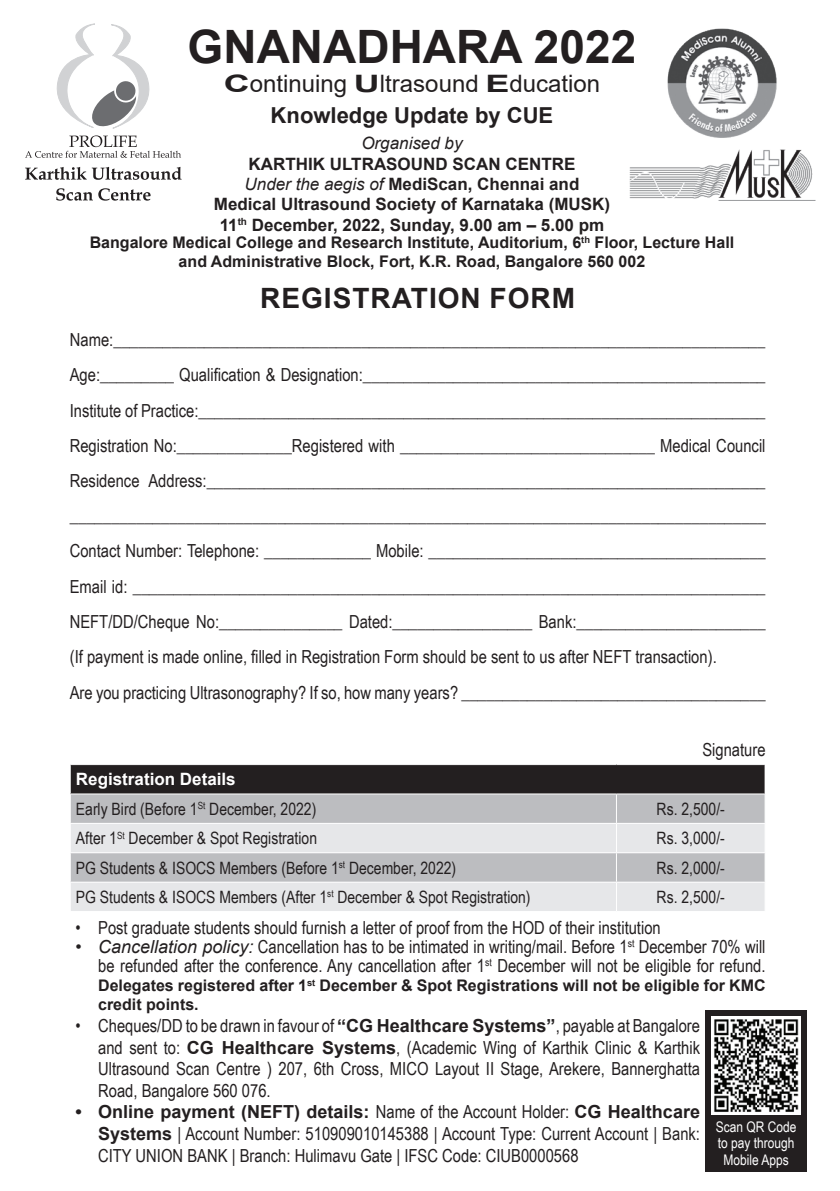
<style>
.page{position:relative;width:840px;height:1191px;background:#fff}
.page>*{position:absolute;margin:0;border:0;box-sizing:border-box;transform-origin:0 0}
.t1{font:700 46px "Arial";color:#231f20}
.t2{font:700 28px "Arial";letter-spacing:.035em;color:#231f20}
.t3{font:24px "Arial";color:#231f20}
.t4{font:700 22px "Arial";color:#231f20}
.t5{font:18px/35.2px "Arial Narrow";color:#231f20}
.t6{font:700 18px "Arial";color:#231f20}
.t7{font:17px "Arial Narrow";color:#231f20}
.t8{font:700 17px/20.4px "Arial";color:#231f20;text-align:center}
.t9{font:700 17px "Arial";color:#fff}
.t10{font:italic 17px "Arial";color:#231f20}
.t11{font:700 16px/19px "Arial";color:#231f20}
.t12{font:14.6px/16.4px "Arial Narrow";color:#fff;text-align:center}
.s1{font-weight:700}
.s2{font-weight:400;font-style:italic}
.s3{font-family:"Arial";font-style:italic}
.s4{font-family:"Arial";font-weight:700}
.s5{font-family:"Arial Narrow";font-weight:400}
</style>
<div class="page">
<div style="left:70px;top:764px;width:694px;height:30px;background:#231f20"></div>
<div style="left:71px;top:794px;width:693px;height:29px;background:#bcbdc0"></div>
<svg style="left:71px;top:824px;width:693px;height:87px;background:#d8d9db"></svg>
<hr style="left:70px;top:764px;width:546px;height:1px;background:#fff">
<hr style="left:616px;top:764px;width:149px;height:1px;background:#fff">
<hr style="left:70px;top:793px;width:546px;height:1px;background:#fff">
<hr style="left:616px;top:793px;width:149px;height:1px;background:#fff">
<hr style="left:70px;top:852px;width:546px;height:1px;background:#fff">
<hr style="left:616px;top:852px;width:149px;height:1px;background:#fff">
<hr style="left:70px;top:881px;width:546px;height:1px;background:#fff">
<svg style="left:70px;top:765px;width:1px;height:117px"></svg>
<hr style="left:616px;top:881px;width:149px;height:1px;background:#fff">
<svg style="left:615px;top:794px;width:1px;height:117px"></svg>
<svg style="left:764px;top:765px;width:1px;height:146px"></svg>
<img style="left:667px;top:28px;width:110px;height:110px">
<img style="left:629px;top:150px;width:187px;height:51px">
<svg style="left:25px;top:135px;width:156px;height:23px"></svg>
<svg style="left:56px;top:24px;width:94px;height:105px"></svg>
<svg style="left:114px;top:80px;width:23px;height:22px"></svg>
<div style="left:114px;top:79px;width:24px;height:24px;border:2px solid #fff;border-radius:10px"></div>
<svg style="left:25px;top:167px;width:156px;height:13px"></svg>
<svg style="left:56px;top:188px;width:94px;height:13px"></svg>
<div style="left:705px;top:1009px;width:101px;height:162px;background:#231f20"></div>
<img style="left:711px;top:1016px;width:89px;height:98px">
<h1 class="t1" style="left:187px;top:14px;width:450px">GNANADHARA 2022</h1>
<h3 class="t3" style="left:223px;top:67px;width:378px"><span class="s1">C</span>ontinuing <span class="s1">U</span>ltrasound <span class="s1">E</span>ducation</h3>
<p class="t4" style="left:270px;top:100px;width:284px">Knowledge Update by CUE</p>
<p class="t10" style="left:361px;top:132px;width:103px">Organised by</p>
<p class="t8" style="left:214px;top:153px;width:397px">KARTHIK ULTRASOUND SCAN CENTRE<br><span class="s2">Under the aegis of</span> MediScan, Chennai and Medical Ultrasound Society of Karnataka (MUSK)<br>11<sup>th</sup> December, 2022, Sunday, 9.00 am – 5.00 pm</p>
<p class="t11" style="left:90px;top:233px;width:645px;text-align:center">Bangalore Medical College and Research Institute, Auditorium, 6<sup>th</sup> Floor, Lecture Hall and Administrative Block, Fort, K.R. Road, Bangalore 560 002</p>
<h2 class="t2" style="left:260px;top:278px;width:316px">REGISTRATION FORM</h2>
<p class="t5" style="left:70px;top:321px;width:697px">Name:_______________________________________________________________________________ Age:_________ Qualification &amp; Designation:_________________________________________________ Institute of Practice:_____________________________________________________________________ Registration No:______________Registered with _______________________________ Medical Council Residence Address:____________________________________________________________________ ____________________________________________________________________________________ Contact Number: Telephone: _____________ Mobile: _________________________________________ Email id: _____________________________________________________________________________ NEFT/DD/Cheque No:_______________ Dated:_________________ Bank:_______________________ (If payment is made online, filled in Registration Form should be sent to us after NEFT transaction).<br>Are you practicing Ultrasonography? If so, how many years? _____________________________________</p>
<p class="t5" style="left:702px;top:731px;width:65px">Signature</p>
<p class="t9" style="left:76px;top:767px;width:161px">Registration Details</p>
<p class="t7" style="left:76px;top:796px;width:242px">Early Bird (Before 1<sup>St</sup> December, 2022)</p>
<p class="t7" style="left:656px;top:796px;width:70px">Rs. 2,500/-</p>
<p class="t7" style="left:76px;top:825px;width:242px">After 1<sup>St</sup> December &amp; Spot Registration</p>
<p class="t7" style="left:656px;top:825px;width:70px">Rs. 3,000/-</p>
<p class="t7" style="left:76px;top:855px;width:381px">PG Students &amp; ISOCS Members (Before 1<sup>st</sup> December, 2022)</p>
<p class="t7" style="left:656px;top:855px;width:70px">Rs. 2,000/-</p>
<p class="t7" style="left:76px;top:884px;width:456px">PG Students &amp; ISOCS Members (After 1<sup>st</sup> December &amp; Spot Registration)</p>
<p class="t7" style="left:656px;top:884px;width:70px">Rs. 2,500/-</p>
<p class="t5" style="left:75px;top:909px;width:586px">• Post graduate students should furnish a letter of proof from the HOD of their institution</p>
<p class="t5" style="left:75px;top:937px;width:691px;line-height:19px;text-align:right"><span class="s3">• Cancellation policy:</span> Cancellation has to be intimated in writing/mail. Before 1<sup>st</sup> December 70% will be refunded after the conference. Any cancellation after 1<sup>st</sup> December will not be eligible for refund.</p>
<p class="t11" style="left:98px;top:976px;width:668px">Delegates registered after 1<sup>st</sup> December &amp; Spot Registrations will not be eligible for KMC credit points.</p>
<p class="t5" style="left:98px;top:1014px;width:603px;line-height:21.6px;text-align:justify;text-indent:-23px">• Cheques/DD to be drawn in favour of <span class="s4">“CG Healthcare Systems”</span>, payable at Bangalore and sent to: <span class="s4">CG Healthcare Systems</span>, (Academic Wing of Karthik Clinic &amp; Karthik Ultrasound Scan Centre ) 207, 6th Cross, MICO Layout II Stage, Arekere, Bannerghatta Road, Bangalore 560 076.</p>
<p class="t6" style="left:75px;top:1099px;width:625px">• Online payment (NEFT) details: <span class="s5">Name of the Account Holder:</span> CG Healthcare</p>
<p class="t5" style="left:98px;top:1122px;width:603px;line-height:21.6px"><span class="s4">Systems</span> | Account Number: 510909010145388 | Account Type: Current Account | Bank:<br>CITY UNION BANK | Branch: Hulimavu Gate | IFSC Code: CIUB0000568</p>
<p class="t12" style="left:715px;top:1117px;width:82px">Scan QR Code to pay through<br>Mobile Apps</p>
</div>
